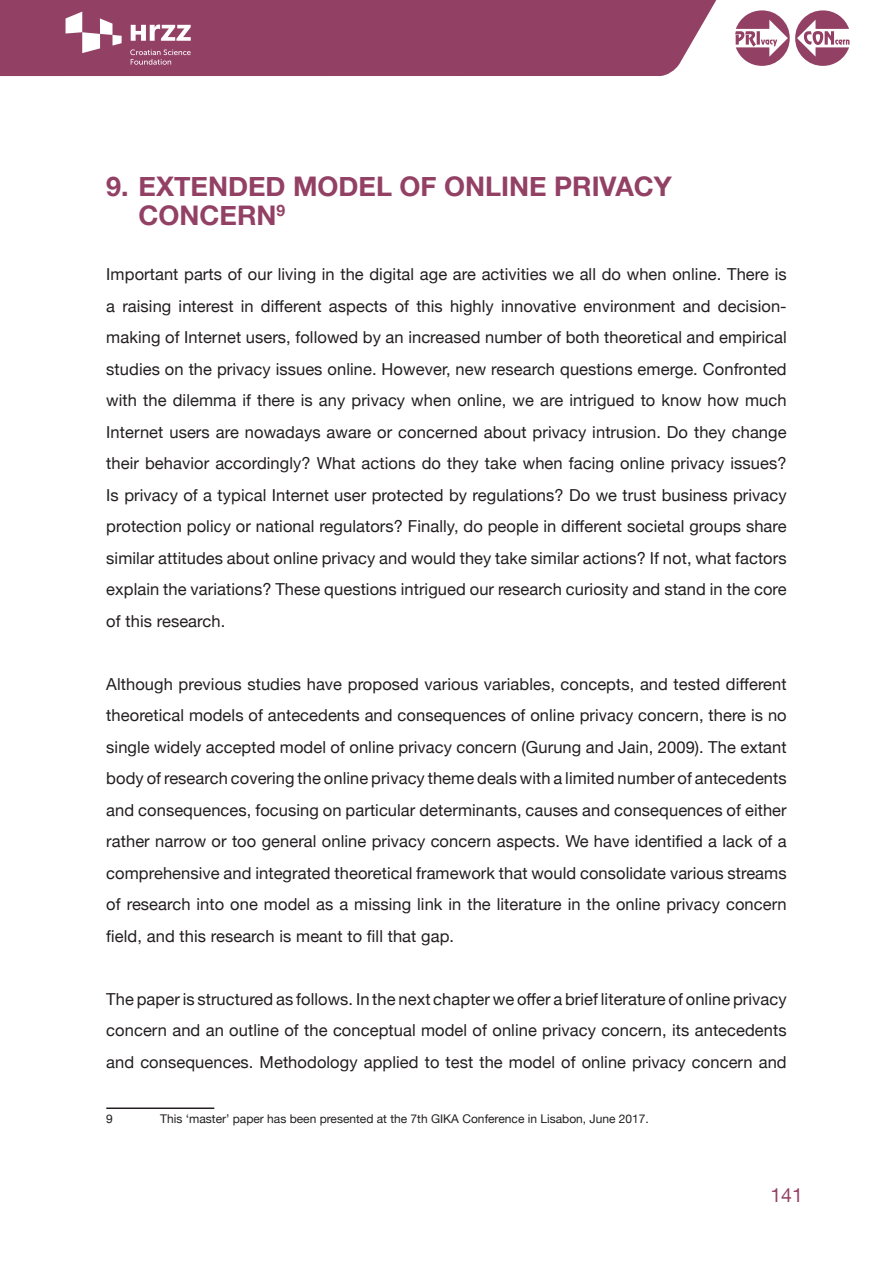
<style>
.page{position:relative;width:893px;height:1263px;background:#fff}
.page>*{position:absolute;margin:0;border:0;box-sizing:border-box;transform-origin:0 0}
.t1{font:700 27px/28.2px "Helvetica Neue";color:#934065}
.t2{font:19.5px "Helvetica Neue";color:#934065}
.t3{font:16.5px/31.5px "Helvetica Neue";letter-spacing:.005em;color:#231f20;text-align:justify}
.t4{font:12px "Helvetica Neue";color:#231f20}
</style>
<div class="page">
<div style="left:0;top:0;width:717px;height:76px;background:#934065"></div>
<svg style="left:130px;top:49px;width:61px;height:16px"></svg>
<svg style="left:66px;top:12px;width:56px;height:41px"></svg>
<svg style="left:131px;top:25px;width:60px;height:16px"></svg>
<svg style="left:735px;top:10px;width:114px;height:56px"></svg>
<hr style="left:106px;top:1107px;width:108px;height:2px;background:#231f20">
<h1 class="t1" style="left:139px;top:173px;width:535px;text-indent:-32px">9. EXTENDED MODEL OF ONLINE PRIVACY<br>CONCERN<sup>9</sup></h1>
<p class="t3" style="left:106px;top:259px;width:682px">Important parts of our living in the digital age are activities we all do when online. There is a raising interest in different aspects of this highly innovative environment and decision&shy;making of Internet users, followed by an increased number of both theoretical and empirical studies on the privacy issues online. However, new research questions emerge. Confronted with the dilemma if there is any privacy when online, we are intrigued to know how much Internet users are nowadays aware or concerned about privacy intrusion. Do they change their behavior accordingly? What actions do they take when facing online privacy issues?<br>Is privacy of a typical Internet user protected by regulations? Do we trust business privacy protection policy or national regulators? Finally, do people in different societal groups share similar attitudes about online privacy and would they take similar actions? If not, what factors explain the variations? These questions intrigued our research curiosity and stand in the core of this research.</p>
<p class="t3" style="left:106px;top:669px;width:682px">Although previous studies have proposed various variables, concepts, and tested different theoretical models of antecedents and consequences of online privacy concern, there is no single widely accepted model of online privacy concern (Gurung and Jain, 2009). The extant body of research covering the online privacy theme deals with a limited number of antecedents and consequences, focusing on particular determinants, causes and consequences of either rather narrow or too general online privacy concern aspects. We have identified a lack of a comprehensive and integrated theoretical framework that would consolidate various streams of research into one model as a missing link in the literature in the online privacy concern field, and this research is meant to fill that gap.</p>
<p class="t3" style="left:106px;top:984px;width:682px">The paper is structured as follows. In the next chapter we offer a brief literature of online privacy concern and an outline of the conceptual model of online privacy concern, its antecedents and consequences. Methodology applied to test the model of online privacy concern and</p>
<p class="t4" style="left:106px;top:1110px;width:8px">9</p>
<p class="t4" style="left:160px;top:1110px;width:490px">This ‘master’ paper has been presented at the 7th GIKA Conference in Lisabon, June 2017.</p>
<p class="t2" style="left:770px;top:1181px;width:34px">141</p>
</div>
